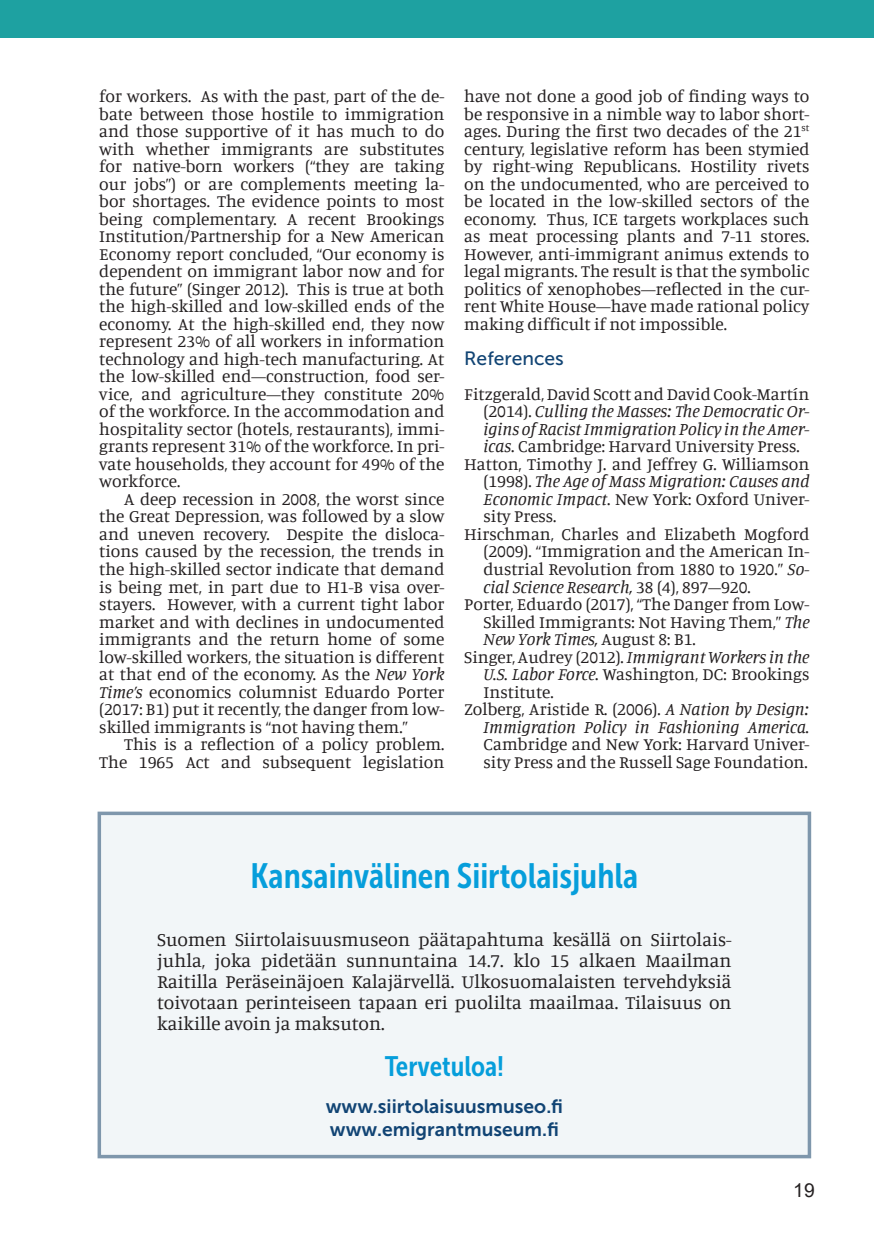
<style>
.page{position:relative;width:874px;height:1241px;background:#fff}
.page>*{position:absolute;margin:0;border:0;box-sizing:border-box;transform-origin:0 0}
.t1{font:35px "Museo Sans Cond 700";color:#069edb}
.t2{font:28px "Museo Sans Cond 700";color:#069edb}
.t3{font:19.25px/21px "Manuale";color:#231f20;text-align:justify}
.t4{font:19.25px/23.1px "Museo Sans 700";color:#114474}
.t5{font:19.25px "Museo Sans 500";color:#114474}
.t6{font:19.25px "Arial";color:#231f20}
.t7{font:17.5px/17.5px "Manuale";color:#231f20;text-align:justify}
.t8{font:italic 17.5px "Manuale";color:#231f20}
.s1{font-style:italic}
.s2{font-style:normal}
</style>
<div class="page">
<div style="left:1px;top:0;width:872px;height:37px;background:#1ea1a1"></div>
<div style="left:97px;top:811px;width:713px;height:347px;background:#f2f6f8;border:4px solid #7f97ac"></div>
<p class="t7" style="left:99px;top:87px;width:346px">for workers. As with the past, part of the de&shy;bate between those hostile to immigration and those supportive of it has much to do with whether immigrants are substitutes for native-born workers (“they are taking our jobs”) or are complements meeting la&shy;bor shortages. The evidence points to most being complementary. A recent Brookings Institution/Partnership for a New American Economy report concluded, “Our economy is dependent on immigrant labor now and for the future” (Singer 2012). This is true at both the high-skilled and low-skilled ends of the economy. At the high-skilled end, they now represent 23% of all workers in information technology and high-tech manufacturing. At the low-skilled end—construction, food ser&shy;vice, and agriculture—they constitute 20% of the workforce. In the accommodation and hospitality sector (hotels, restaurants), immi&shy;grants represent 31% of the workforce. In pri&shy;vate households, they account for 49% of the workforce.</p>
<p class="t7" style="left:99px;top:489px;width:346px;text-indent:25px">A deep recession in 2008, the worst since the Great Depression, was followed by a slow and uneven recovery. Despite the disloca&shy;tions caused by the recession, the trends in the high-skilled sector indicate that demand is being met, in part due to H1-B visa over&shy;stayers. However, with a current tight labor market and with declines in undocumented immigrants and the return home of some low-skilled workers, the situation is different at that end of the economy. As the <span class="s1">New York Time’s</span> economics columnist Eduardo Porter (2017: B1) put it recently, the danger from low&shy;skilled immigrants is “not having them.”</p>
<p class="t7" style="left:99px;top:734px;width:346px;text-align:right">This is a reflection of a policy problem.<br>The 1965 Act and subsequent legislation</p>
<p class="t7" style="left:464px;top:87px;width:346px">have not done a good job of finding ways to be responsive in a nimble way to labor short&shy;ages. During the first two decades of the 21<sup>st </sup>century, legislative reform has been stymied by right-wing Republicans. Hostility rivets on the undocumented, who are perceived to be located in the low-skilled sectors of the economy. Thus, ICE targets workplaces such as meat processing plants and 7-11 stores.<br>However, anti-immigrant animus extends to legal migrants. The result is that the symbolic politics of xenophobes—reflected in the cur&shy;rent White House—have made rational policy making difficult if not impossible.</p>
<p class="t5" style="left:464px;top:347px;width:101px">References</p>
<p class="t7" style="left:464px;top:384px;width:346px">Fitzgerald, David Scott and David Cook-Martín</p>
<p class="t8" style="left:483px;top:400px;width:327px"><span class="s2">(2014).</span> Culling the Masses: The Democratic Or-</p>
<p class="t8" style="left:483px;top:417px;width:327px">igins of Racist Immigration Policy in the Amer-</p>
<p class="t7" style="left:483px;top:437px;width:317px"><span class="s1">icas.</span> Cambridge: Harvard University Press.</p>
<p class="t7" style="left:464px;top:454px;width:346px">Hatton, Timothy J. and Jeffrey G. Williamson</p>
<p class="t8" style="left:483px;top:470px;width:327px"><span class="s2">(1998).</span> The Age of Mass Migration: Causes and</p>
<p class="t7" style="left:483px;top:489px;width:327px"><span class="s1">Economic Impact.</span> New York: Oxford Univer-</p>
<p class="t7" style="left:483px;top:507px;width:74px">sity Press.</p>
<p class="t7" style="left:464px;top:524px;width:346px">Hirschman, Charles and Elizabeth Mogford</p>
<p class="t7" style="left:483px;top:542px;width:327px">(2009). “Immigration and the American In-</p>
<p class="t7" style="left:483px;top:559px;width:327px">dustrial Revolution from 1880 to 1920.” <span class="s1">So-</span></p>
<p class="t8" style="left:483px;top:575px;width:268px">cial Science Research, <span class="s2">38 (4), 897–920.</span></p>
<p class="t7" style="left:464px;top:594px;width:346px">Porter, Eduardo (2017), “The Danger from Low-</p>
<p class="t7" style="left:483px;top:612px;width:327px">Skilled Immigrants: Not Having Them,” <span class="s1">The</span></p>
<p class="t8" style="left:483px;top:627px;width:214px">New York Times, <span class="s2">August 8: B1.</span></p>
<p class="t8" style="left:464px;top:645px;width:346px"><span class="s2">Singer, Audrey (2012).</span> Immigrant Workers in the</p>
<p class="t7" style="left:483px;top:664px;width:327px"><span class="s1">U.S. Labor Force.</span> Washington, DC: Brookings</p>
<p class="t7" style="left:483px;top:682px;width:72px">Institute.</p>
<p class="t7" style="left:464px;top:699px;width:346px">Zolberg, Aristide R. (2006). <span class="s1">A Nation by Design:</span></p>
<p class="t8" style="left:483px;top:715px;width:327px">Immigration Policy in Fashioning America.</p>
<p class="t7" style="left:483px;top:734px;width:327px">Cambridge and New York: Harvard Univer&shy;sity Press and the Russell Sage Foundation.</p>
<h1 class="t1" style="left:250px;top:855px;width:389px">Kansainvälinen Siirtolaisjuhla</h1>
<p class="t3" style="left:157px;top:928px;width:575px">Suomen Siirtolaisuusmuseon päätapahtuma kesällä on Siirtolais&shy;juhla, joka pidetään sunnuntaina 14.7. klo 15 alkaen Maailman Raitilla Peräseinäjoen Kalajärvellä. Ulkosuomalaisten tervehdyksiä toivotaan perinteiseen tapaan eri puolilta maailmaa. Tilaisuus on kaikille avoin ja maksuton.</p>
<h2 class="t2" style="left:384px;top:1050px;width:121px">Tervetuloa!</h2>
<p class="t4" style="left:325px;top:1094px;width:239px">www.siirtolaisuusmuseo.fi www.emigrantmuseum.fi</p>
<p class="t6" style="left:792px;top:1176px;width:23px">19</p>
</div>
